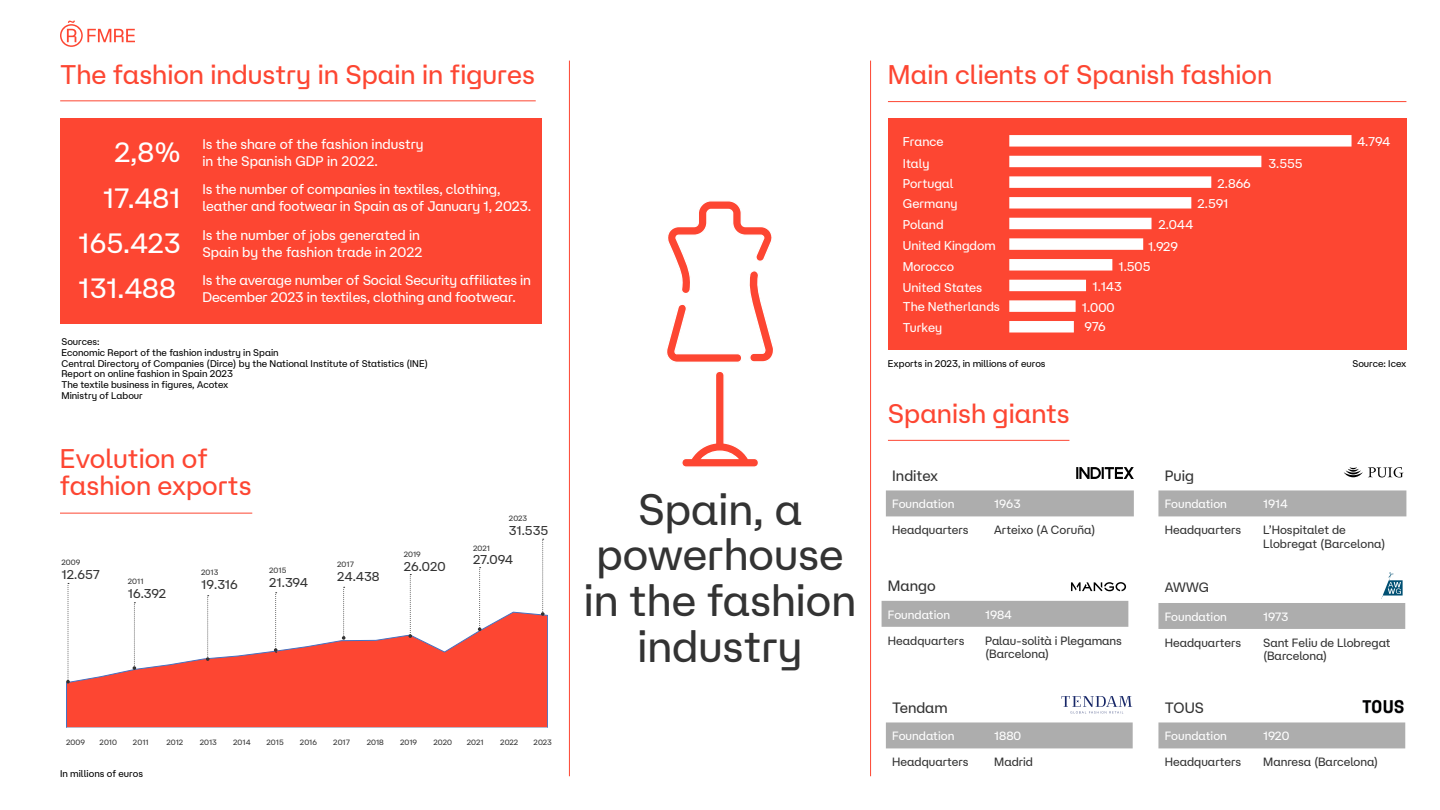
<style>
.page{position:relative;width:1440px;height:810px;background:#fff}
.page>*{position:absolute;margin:0;border:0;box-sizing:border-box;transform-origin:0 0}
.t1{font:44.25px/45.8px "At Hauss Aero";color:#333;text-align:center}
.t2{font:27px/27px "At Hauss Aero";color:#fd4632}
.t3{font:15px "At Hauss Aero";color:#333}
.t4{font:13.95px/16.8px "At Hauss Aero";letter-spacing:-.01em;color:#fff}
.t5{font:13.65px "At Hauss Aero";color:#333}
.t6{font:12.83px "At Hauss Aero";color:#333}
.t7{font:12.75px/20.8px "At Hauss Aero";color:#fff}
.t8{font:12px/13.6px "At Hauss Aero";color:#333}
.t9{font:12px "At Hauss Aero";color:#fff}
.t10{font:9.75px/10.8px "At Hauss Aero";color:#000}
.t11{font:7.73px "At Hauss Aero";color:#333}
.t12{font:4.65px "At Hauss Aero";color:#fff}
</style>
<div class="page">
<svg style="left:60px;top:21px;width:75px;height:26px"></svg>
<hr style="left:870px;top:61px;width:1px;height:715px;background:#fd4632">
<hr style="left:569px;top:61px;width:1px;height:715px;background:#fd4632">
<hr style="left:60px;top:100px;width:476px;height:1px;background:#fd4632">
<hr style="left:888px;top:101px;width:518px;height:1px;background:#fd4632">
<hr style="left:888px;top:440px;width:181px;height:1px;background:#fd4632">
<hr style="left:60px;top:513px;width:192px;height:1px;background:#fd4632">
<div style="left:60px;top:118px;width:481px;height:205px;background:#fd4632"></div>
<svg style="left:66px;top:612px;width:482px;height:116px"></svg>
<svg style="left:66px;top:583px;width:4px;height:101px"></svg>
<svg style="left:133px;top:602px;width:3px;height:68px"></svg>
<svg style="left:206px;top:595px;width:4px;height:66px"></svg>
<svg style="left:274px;top:592px;width:4px;height:61px"></svg>
<svg style="left:342px;top:587px;width:3px;height:53px"></svg>
<svg style="left:408px;top:574px;width:4px;height:64px"></svg>
<svg style="left:478px;top:567px;width:3px;height:64px"></svg>
<svg style="left:541px;top:539px;width:4px;height:77px"></svg>
<div style="left:888px;top:118px;width:518px;height:232px;background:#fd4632"></div>
<svg style="left:1009px;top:135px;width:343px;height:198px"></svg>
<div style="left:1158px;top:490px;width:248px;height:26px;background:#adadad"></div>
<div style="left:886px;top:490px;width:248px;height:26px;background:#adadad"></div>
<svg style="left:1076px;top:467px;width:58px;height:12px"></svg>
<div style="left:882px;top:601px;width:246px;height:26px;background:#adadad"></div>
<svg style="left:1071px;top:582px;width:55px;height:9px"></svg>
<svg style="left:1158px;top:572px;width:247px;height:57px"></svg>
<div style="left:886px;top:722px;width:247px;height:26px;background:#adadad"></div>
<div style="left:1158px;top:722px;width:247px;height:26px;background:#adadad"></div>
<svg style="left:1062px;top:696px;width:70px;height:18px"></svg>
<svg style="left:1344px;top:467px;width:60px;height:10px"></svg>
<svg style="left:667px;top:201px;width:106px;height:161px"></svg>
<svg style="left:682px;top:372px;width:76px;height:95px"></svg>
<img style="left:1362px;top:699px;width:42px;height:15px">
<h2 class="t2" style="left:60px;top:61px;width:476px">The fashion industry in Spain in figures</h2>
<h2 class="t2" style="left:888px;top:61px;width:386px">Main clients of Spanish fashion</h2>
<p class="t4" style="left:115px;top:136px;width:311px;text-indent:88px">Is the share of the fashion industry<br><sup>2,8%</sup> in the Spanish GDP in 2022.</p>
<p class="t4" style="left:103px;top:181px;width:430px;text-indent:100px">Is the number of companies in textiles, clothing,<br><sup>17.481</sup> leather and footwear in Spain as of January 1, 2023.</p>
<p class="t4" style="left:78px;top:226px;width:346px;text-align:right">Is the number of jobs generated in<br><sup>165.423</sup> Spain by the fashion trade in 2022</p>
<p class="t4" style="left:78px;top:272px;width:454px;text-indent:124px">Is the average number of Social Security affiliates in<br><sup>131.488</sup> December 2023 in textiles, clothing and footwear.</p>
<p class="t10" style="left:61px;top:336px;width:368px">Sources:<br>Economic Report of the fashion industry in Spain<br>Central Directory of Companies (Dirce) by the National Institute of Statistics (INE)<br>Report on online fashion in Spain 2023<br>The textile business in figures, Acotex<br>Ministry of Labour</p>
<h2 class="t2" style="left:60px;top:445px;width:193px">Evolution of fashion exports</h2>
<p class="t11" style="left:61px;top:557px;width:20px">2009</p>
<p class="t6" style="left:61px;top:566px;width:40px">12.657</p>
<p class="t11" style="left:128px;top:576px;width:17px">2011</p>
<p class="t6" style="left:128px;top:585px;width:40px">16.392</p>
<p class="t11" style="left:201px;top:568px;width:19px">2013</p>
<p class="t11" style="left:269px;top:566px;width:19px">2015</p>
<p class="t6" style="left:201px;top:577px;width:38px">19.316</p>
<p class="t6" style="left:269px;top:575px;width:40px">21.394</p>
<p class="t11" style="left:337px;top:560px;width:18px">2017</p>
<p class="t6" style="left:337px;top:569px;width:44px">24.438</p>
<p class="t11" style="left:404px;top:550px;width:19px">2019</p>
<p class="t6" style="left:404px;top:559px;width:43px">26.020</p>
<p class="t11" style="left:509px;top:514px;width:20px">2023</p>
<p class="t6" style="left:509px;top:523px;width:41px">31.535</p>
<p class="t11" style="left:473px;top:543px;width:18px">2021</p>
<p class="t6" style="left:473px;top:552px;width:41px">27.094</p>
<p class="t11" style="left:66px;top:738px;width:20px">2009</p>
<p class="t11" style="left:100px;top:738px;width:19px">2010</p>
<p class="t11" style="left:133px;top:738px;width:17px">2011</p>
<p class="t11" style="left:166px;top:738px;width:18px">2012</p>
<p class="t11" style="left:200px;top:738px;width:19px">2013</p>
<p class="t11" style="left:233px;top:738px;width:19px">2014</p>
<p class="t11" style="left:267px;top:738px;width:19px">2015</p>
<p class="t11" style="left:300px;top:738px;width:19px">2016</p>
<p class="t11" style="left:333px;top:738px;width:18px">2017</p>
<p class="t11" style="left:367px;top:738px;width:19px">2018</p>
<p class="t11" style="left:400px;top:738px;width:19px">2019</p>
<p class="t11" style="left:433px;top:738px;width:20px">2020</p>
<p class="t11" style="left:467px;top:738px;width:18px">2021</p>
<p class="t11" style="left:500px;top:738px;width:20px">2022</p>
<p class="t11" style="left:534px;top:738px;width:20px">2023</p>
<p class="t10" style="left:60px;top:768px;width:85px">In millions of euros</p>
<h1 class="t1" style="left:584px;top:486px;width:274px">Spain, a powerhouse in the fashion industry</h1>
<p class="t7" style="left:903px;top:131px;width:42px">France</p>
<p class="t7" style="left:1357px;top:131px;width:35px">4.794</p>
<p class="t7" style="left:1269px;top:153px;width:36px">3.555</p>
<p class="t7" style="left:1198px;top:173px;width:55px;text-indent:20px">2.866<br>2.591</p>
<p class="t7" style="left:1148px;top:214px;width:47px;line-height:21.6px;text-indent:10px">2.044<br>1.929</p>
<p class="t7" style="left:1118px;top:256px;width:33px">1.505</p>
<p class="t7" style="left:1093px;top:276px;width:31px">1.143</p>
<p class="t7" style="left:1082px;top:297px;width:34px">1.000</p>
<p class="t7" style="left:1085px;top:317px;width:23px">976</p>
<p class="t7" style="left:903px;top:154px;width:52px;line-height:19.4px">Italy<br>Portugal</p>
<p class="t7" style="left:903px;top:194px;width:94px">Germany<br>Poland<br>United Kingdom<br>Morocco<br>United States</p>
<p class="t7" style="left:903px;top:297px;width:99px">The Netherlands<br>Turkey</p>
<p class="t12" style="left:966px;top:290px;width:34px">Estados Unidos</p>
<p class="t10" style="left:888px;top:359px;width:159px">Exports in 2023, in millions of euros</p>
<p class="t10" style="left:1352px;top:359px;width:55px">Source: Icex</p>
<h2 class="t2" style="left:888px;top:400px;width:183px">Spanish giants</h2>
<p class="t3" style="left:892px;top:467px;width:48px">Inditex</p>
<p class="t9" style="left:892px;top:497px;width:64px">Foundation</p>
<p class="t9" style="left:994px;top:497px;width:28px">1963</p>
<p class="t8" style="left:892px;top:523px;width:78px">Headquarters</p>
<p class="t8" style="left:994px;top:523px;width:103px">Arteixo (A Coruña)</p>
<p class="t3" style="left:888px;top:577px;width:49px">Mango</p>
<p class="t9" style="left:888px;top:607px;width:64px">Foundation</p>
<p class="t9" style="left:985px;top:607px;width:28px">1984</p>
<p class="t8" style="left:888px;top:634px;width:78px">Headquarters</p>
<p class="t8" style="left:985px;top:634px;width:138px">Palau-solità i Plegamans (Barcelona)</p>
<p class="t3" style="left:892px;top:699px;width:57px">Tendam</p>
<p class="t9" style="left:892px;top:729px;width:64px">Foundation</p>
<p class="t9" style="left:994px;top:729px;width:29px">1880</p>
<p class="t8" style="left:892px;top:755px;width:78px">Headquarters</p>
<p class="t8" style="left:994px;top:755px;width:40px">Madrid</p>
<p class="t3" style="left:1165px;top:467px;width:31px">Puig</p>
<p class="t9" style="left:1165px;top:497px;width:64px">Foundation</p>
<p class="t9" style="left:1263px;top:497px;width:26px">1914</p>
<p class="t8" style="left:1165px;top:523px;width:78px">Headquarters</p>
<p class="t8" style="left:1263px;top:523px;width:124px">L’Hospitalet de<br>Llobregat (Barcelona)</p>
<p class="t5" style="left:1165px;top:579px;width:46px">AWWG</p>
<p class="t9" style="left:1165px;top:609px;width:64px">Foundation</p>
<p class="t9" style="left:1263px;top:609px;width:27px">1973</p>
<p class="t8" style="left:1165px;top:636px;width:78px">Headquarters</p>
<p class="t8" style="left:1263px;top:636px;width:129px">Sant Feliu de Llobregat (Barcelona)</p>
<p class="t3" style="left:1165px;top:699px;width:41px">TOUS</p>
<p class="t9" style="left:1165px;top:729px;width:64px">Foundation</p>
<p class="t9" style="left:1263px;top:729px;width:28px">1920</p>
<p class="t8" style="left:1165px;top:755px;width:78px">Headquarters</p>
<p class="t8" style="left:1263px;top:755px;width:117px">Manresa (Barcelona)</p>
</div>
